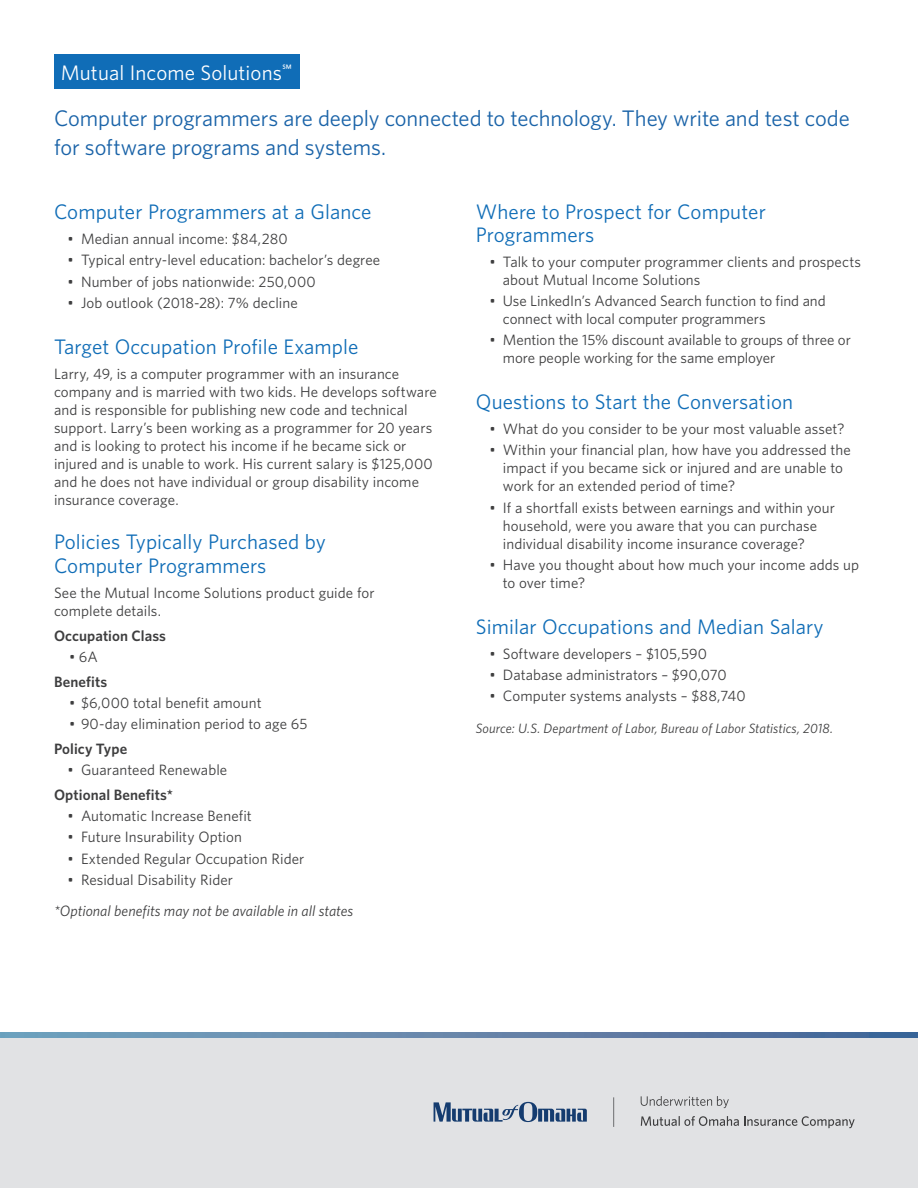
<style>
.page{position:relative;width:918px;height:1188px;background:#fff}
.page>*{position:absolute;margin:0;border:0;box-sizing:border-box;transform-origin:0 0}
.intro{font:22.5px/28.5px "Whitney";letter-spacing:-.005em;color:#1a63a8}
.t1{font:21px/24px "Whitney";letter-spacing:.005em;color:#106db7}
.t2{font:21px "Whitney";letter-spacing:.005em;color:#fff}
.List_Paragraph{font:15px/18px "Whitney";letter-spacing:.005em;color:#3e3e3f}
.List_Paragraph-2{font:600 15px "Whitney";letter-spacing:.005em;color:#3e3e3f}
.t3{font:italic 15px "Whitney";color:#3e3e3f}
.t4{font:italic 13.5px "Whitney";letter-spacing:.01em;color:#3e3e3f}
</style>
<div class="page">
<div style="left:54px;top:54px;width:246px;height:35px;background:#106db7"></div>
<div style="left:0;top:1035px;width:918px;height:153px;background:#e1e2e4"></div>
<svg style="left:0;top:1032px;width:918px;height:5px;background:#6084aa"></svg>
<svg style="left:434px;top:1102px;width:153px;height:20px"></svg>
<hr style="left:613px;top:1097px;width:1px;height:30px;background:#6c6d70">
<svg style="left:641px;top:1096px;width:88px;height:12px"></svg>
<svg style="left:641px;top:1116px;width:214px;height:12px"></svg>
<p class="t2" style="left:61px;top:58px;width:233px">Mutual Income Solutions<sup>℠</sup></p>
<p class="intro" style="left:54px;top:104px;width:797px">Computer programmers are deeply connected to technology. They write and test code for software programs and systems.</p>
<p class="t1" style="left:54px;top:199px;width:319px">Computer Programmers at a Glance</p>
<p class="List_Paragraph" style="left:68px;top:229px;width:222px">• Median annual income: $84,280</p>
<p class="List_Paragraph" style="left:68px;top:251px;width:314px">• Typical entry-level education: bachelor’s degree</p>
<p class="List_Paragraph" style="left:68px;top:272px;width:250px">• Number of jobs nationwide: 250,000</p>
<p class="List_Paragraph" style="left:68px;top:293px;width:232px">• Job outlook (2018-28): 7% decline</p>
<p class="t1" style="left:54px;top:334px;width:306px">Target Occupation Profile Example</p>
<p class="List_Paragraph" style="left:54px;top:364px;width:384px">Larry, 49, is a computer programmer with an insurance company and is married with two kids. He develops software and is responsible for publishing new code and technical support. Larry’s been working as a programmer for 20 years and is looking to protect his income if he became sick or injured and is unable to work. His current salary is $125,000 and he does not have individual or group disability income insurance coverage.</p>
<p class="t1" style="left:54px;top:529px;width:273px">Policies Typically Purchased by<br>Computer Programmers</p>
<p class="List_Paragraph" style="left:54px;top:583px;width:322px">See the Mutual Income Solutions product guide for complete details.</p>
<p class="List_Paragraph-2" style="left:54px;top:625px;width:113px">Occupation Class</p>
<p class="List_Paragraph" style="left:69px;top:647px;width:30px">• 6A</p>
<p class="List_Paragraph-2" style="left:54px;top:671px;width:55px">Benefits</p>
<p class="List_Paragraph" style="left:69px;top:693px;width:194px">• $6,000 total benefit amount</p>
<p class="List_Paragraph" style="left:69px;top:715px;width:240px">• 90-day elimination period to age 65</p>
<p class="List_Paragraph-2" style="left:54px;top:739px;width:75px">Policy Type</p>
<p class="List_Paragraph" style="left:68px;top:761px;width:161px">• Guaranteed Renewable</p>
<p class="List_Paragraph-2" style="left:54px;top:785px;width:120px">Optional Benefits*</p>
<p class="List_Paragraph" style="left:68px;top:807px;width:186px">• Automatic Increase Benefit</p>
<p class="List_Paragraph" style="left:68px;top:828px;width:176px">• Future Insurability Option</p>
<p class="List_Paragraph" style="left:68px;top:849px;width:238px">• Extended Regular Occupation Rider</p>
<p class="List_Paragraph" style="left:68px;top:870px;width:167px">• Residual Disability Rider</p>
<p class="t3" style="left:54px;top:901px;width:301px">*Optional benefits may not be available in all states</p>
<p class="t1" style="left:476px;top:200px;width:292px;line-height:22.5px">Where to Prospect for Computer<br>Programmers</p>
<p class="List_Paragraph" style="left:503px;top:252px;width:360px;text-indent:-14px">• Talk to your computer programmer clients and prospects about Mutual Income Solutions</p>
<p class="List_Paragraph" style="left:503px;top:291px;width:324px;text-indent:-14px">• Use LinkedIn’s Advanced Search function to find and connect with local computer programmers</p>
<p class="List_Paragraph" style="left:503px;top:330px;width:349px;text-indent:-14px">• Mention the 15% discount available to groups of three or more people working for the same employer</p>
<p class="t1" style="left:476px;top:390px;width:319px">Questions to Start the Conversation</p>
<p class="List_Paragraph" style="left:489px;top:420px;width:357px">• What do you consider to be your most valuable asset?</p>
<p class="List_Paragraph" style="left:503px;top:441px;width:349px;text-indent:-14px">• Within your financial plan, how have you addressed the impact if you became sick or injured and are unable to work for an extended period of time?</p>
<p class="List_Paragraph" style="left:503px;top:498px;width:334px;text-indent:-14px">• If a shortfall exists between earnings and within your household, were you aware that you can purchase individual disability income insurance coverage?</p>
<p class="List_Paragraph" style="left:503px;top:555px;width:358px;text-indent:-14px">• Have you thought about how much your income adds up to over time?</p>
<p class="t1" style="left:476px;top:614px;width:349px">Similar Occupations and Median Salary</p>
<p class="List_Paragraph" style="left:489px;top:644px;width:219px">• Software developers – $105,590</p>
<p class="List_Paragraph" style="left:489px;top:666px;width:239px">• Database administrators – $90,070</p>
<p class="List_Paragraph" style="left:489px;top:687px;width:258px">• Computer systems analysts – $88,740</p>
<p class="t4" style="left:476px;top:719px;width:359px">Source: U.S. Department of Labor, Bureau of Labor Statistics, 2018.</p>
</div>
